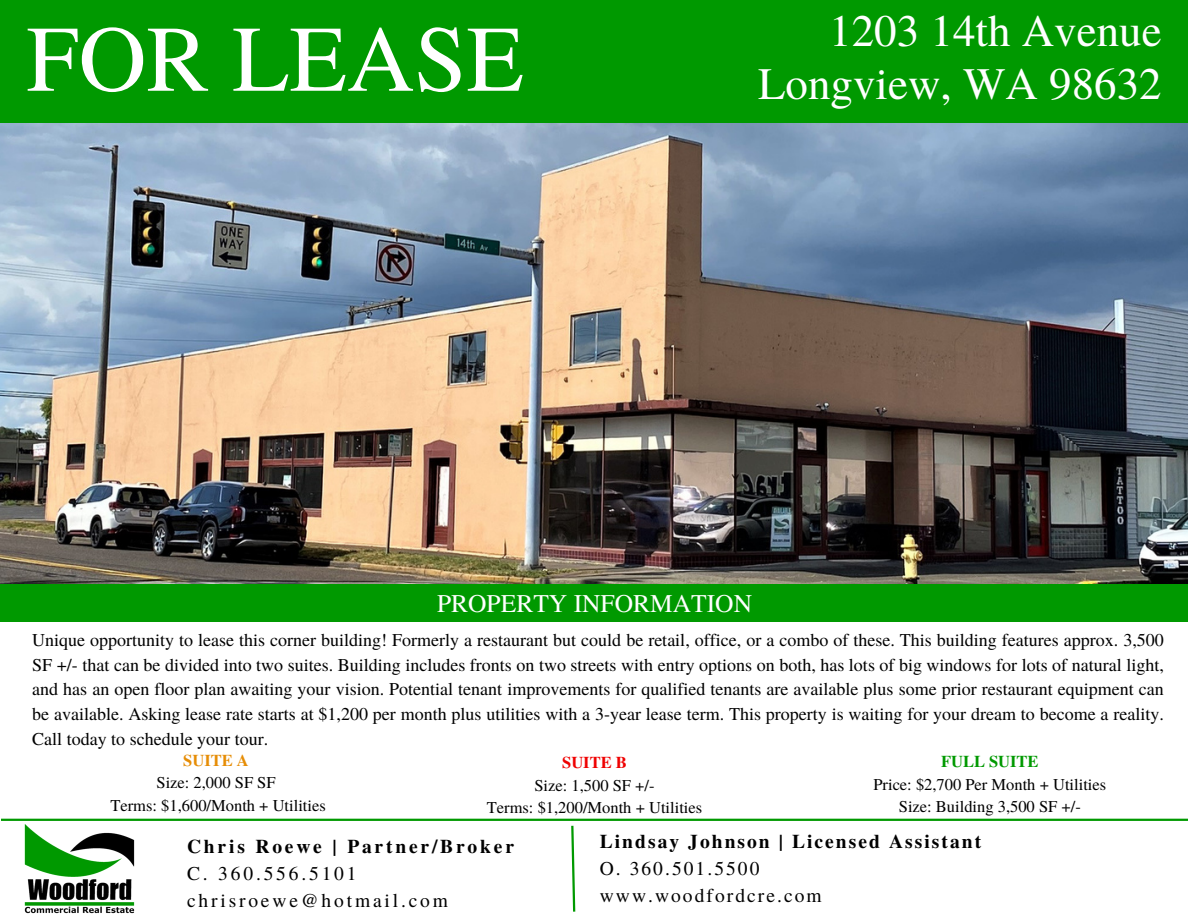
<style>
.page{position:relative;width:1188px;height:918px;background:#fff}
.page>*{position:absolute;margin:0;border:0;box-sizing:border-box;transform-origin:0 0}
.t1{font:93.75px "Te X Gyre Termes";color:#fff}
.t2{font:45px "Te X Gyre Termes";color:#fff}
.t3{font:25.5px "Te X Gyre Termes";color:#fff}
.t4{font:19.5px "Te X Gyre Termes";letter-spacing:.145em;color:#000}
.t5{font:19.5px "Te X Gyre Termes";letter-spacing:.105em;color:#000}
.t6{font:700 19.5px "Te X Gyre Termes";letter-spacing:.105em;color:#000}
.t7{font:700 19.5px "Te X Gyre Termes";letter-spacing:.145em;color:#000}
.t8{font:18px/24.8px "Te X Gyre Termes";color:#000;text-align:justify}
.t9{font:16.5px "Te X Gyre Termes";color:#000}
.t10{font:700 16.5px "Te X Gyre Termes";color:#090}
.t11{font:700 16.5px "Te X Gyre Termes";color:#ef0000}
.t12{font:700 16.5px "Te X Gyre Termes";color:#e68d06}
</style>
<div class="page">
<img style="left:0;top:123px;width:1188px;height:462px">
<div style="left:0;top:0;width:1188px;height:123px;background:#090"></div>
<div style="left:0;top:585px;width:1188px;height:37px;background:#090"></div>
<img style="left:24px;top:824px;width:111px;height:90px">
<svg style="left:571px;top:825px;width:5px;height:87px"></svg>
<hr style="left:1px;top:819px;width:1187px;height:2px;background:#090">
<p class="t1" style="left:27px;top:-8px;width:499px">FOR LEASE</p>
<p class="t2" style="left:829px;top:-2px;width:334px">1203 14th Avenue</p>
<p class="t2" style="left:758px;top:51px;width:405px">Longview, WA 98632</p>
<p class="t3" style="left:437px;top:585px;width:317px">PROPERTY INFORMATION</p>
<p class="t8" style="left:32px;top:626px;width:1133px">Unique opportunity to lease this corner building! Formerly a restaurant but could be retail, office, or a combo of these. This building features approx. 3,500<br>SF +/- that can be divided into two suites. Building includes fronts on two streets with entry options on both, has lots of big windows for lots of natural light, and has an open floor plan awaiting your vision. Potential tenant improvements for qualified tenants are available plus some prior restaurant equipment can be available. Asking lease rate starts at $1,200 per month plus utilities with a 3-year lease term. This property is waiting for your dream to become a reality.<br>Call today to schedule your tour.</p>
<p class="t10" style="left:941px;top:749px;width:99px">FULL SUITE</p>
<p class="t9" style="left:873px;top:772px;width:234px">Price: $2,700 Per Month + Utilities</p>
<p class="t9" style="left:899px;top:795px;width:183px">Size: Building 3,500 SF +/-</p>
<p class="t6" style="left:600px;top:827px;width:383px">Lindsay Johnson | Licensed Assistant</p>
<p class="t5" style="left:600px;top:855px;width:161px">O. 360.501.5500</p>
<p class="t5" style="left:600px;top:882px;width:223px">www.woodfordcre.com</p>
<p class="t12" style="left:183px;top:747px;width:67px">SUITE A</p>
<p class="t9" style="left:157px;top:771px;width:121px">Size: 2,000 SF SF</p>
<p class="t9" style="left:110px;top:794px;width:217px">Terms: $1,600/Month + Utilities</p>
<p class="t11" style="left:562px;top:750px;width:66px">SUITE B</p>
<p class="t9" style="left:534px;top:773px;width:122px">Size: 1,500 SF +/-</p>
<p class="t9" style="left:487px;top:796px;width:217px">Terms: $1,200/Month + Utilities</p>
<p class="t7" style="left:187px;top:831px;width:328px">Chris Roewe | Partner/Broker</p>
<p class="t4" style="left:187px;top:859px;width:171px">C. 360.556.5101</p>
<p class="t4" style="left:187px;top:886px;width:262px">chrisroewe@hotmail.com</p>
</div>
